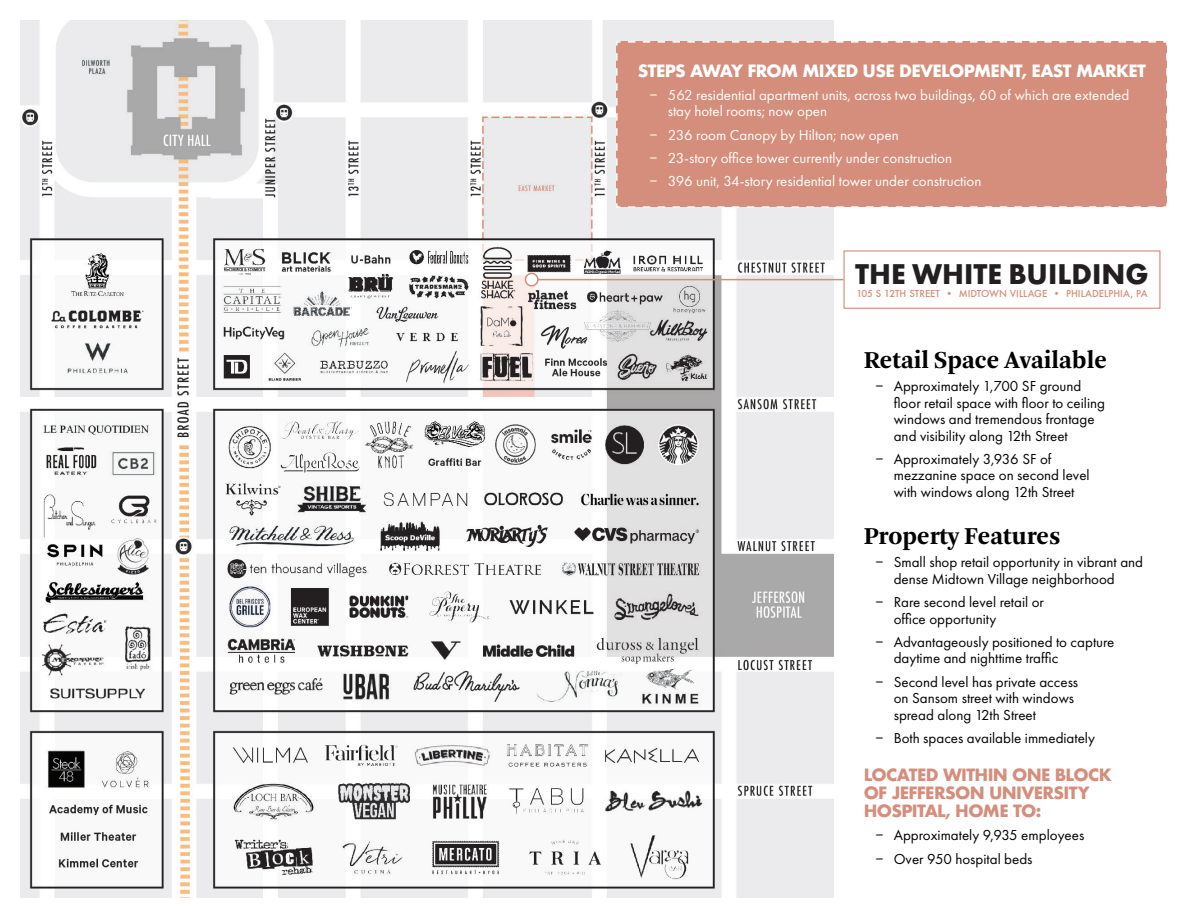
<style>
.page{position:relative;width:1188px;height:918px;background:#fff}
.page>*{position:absolute;margin:0;border:0;box-sizing:border-box;transform-origin:0 0}
.t1{font:700 26.25px "Futura";color:#231f20}
.t2{font:700 25.5px "Arnhem";color:#000}
.t3{font:700 16.5px/18px "Futura";letter-spacing:-.04em;color:#d48e7b}
.t4{font:700 16.5px "Futura";letter-spacing:-.04em;color:#fff}
.t5{font:15px/16.5px "Futura PT";color:#000}
.t6{font:15px/16.5px "Futura PT";color:#fff}
.t7{font:500 9.3px "Futura";color:#d48e7b}
</style>
<div class="page">
<img style="left:20px;top:20px;width:814px;height:878px">
<div style="left:615px;top:40px;width:552px;height:169px;background:#d48e7b"></div>
<hr style="left:532px;top:279px;width:311px;height:1px;background:#d48e7b">
<div style="left:525px;top:273px;width:13px;height:13px;background:#fff;border-radius:50%"></div>
<div style="left:525px;top:273px;width:14px;height:14px;border:2px solid #d48e7b;border-radius:50%"></div>
<div style="left:843px;top:250px;width:317px;height:59px;border:1px solid #d48e7b"></div>
<p class="t4" style="left:638px;top:58px;width:510px">STEPS AWAY FROM MIXED USE DEVELOPMENT, EAST MARKET</p>
<p class="t6" style="left:668px;top:86px;width:463px;text-indent:-18px">− 562 residential apartment units, across two buildings, 60 of which are extended stay hotel rooms; now open</p>
<p class="t6" style="left:650px;top:126px;width:250px">− 236 room Canopy by Hilton; now open</p>
<p class="t6" style="left:650px;top:149px;width:304px">− 23-story office tower currently under construction</p>
<p class="t6" style="left:650px;top:173px;width:333px">− 396 unit, 34-story residential tower under construction</p>
<p class="t1" style="left:855px;top:255px;width:295px">THE WHITE BUILDING</p>
<p class="t7" style="left:856px;top:287px;width:293px">105 S 12TH STREET • MIDTOWN VILLAGE • PHILADELPHIA, PA</p>
<p class="t2" style="left:864px;top:346px;width:245px">Retail Space Available</p>
<p class="t5" style="left:894px;top:378px;width:213px;text-indent:-18px">− Approximately 1,700 SF ground floor retail space with floor to ceiling windows and tremendous frontage and visibility along 12th Street</p>
<p class="t5" style="left:894px;top:451px;width:197px;text-indent:-18px">− Approximately 3,936 SF of mezzanine space on second level with windows along 12th Street</p>
<p class="t2" style="left:864px;top:522px;width:198px">Property Features</p>
<p class="t5" style="left:894px;top:554px;width:251px;text-indent:-18px">− Small shop retail opportunity in vibrant and dense Midtown Village neighborhood</p>
<p class="t5" style="left:894px;top:594px;width:152px;text-indent:-18px">− Rare second level retail or office opportunity</p>
<p class="t5" style="left:894px;top:634px;width:222px;text-indent:-18px">− Advantageously positioned to capture daytime and nighttime traffic</p>
<p class="t5" style="left:894px;top:673px;width:186px;text-indent:-18px">− Second level has private access on Sansom street with windows spread along 12th Street</p>
<p class="t5" style="left:876px;top:730px;width:221px">− Both spaces available immediately</p>
<p class="t3" style="left:864px;top:766px;width:250px">LOCATED WITHIN ONE BLOCK<br>OF JEFFERSON UNIVERSITY<br>HOSPITAL, HOME TO:</p>
<p class="t5" style="left:876px;top:827px;width:210px">− Approximately 9,935 employees</p>
<p class="t5" style="left:876px;top:850px;width:158px">− Over 950 hospital beds</p>
</div>
